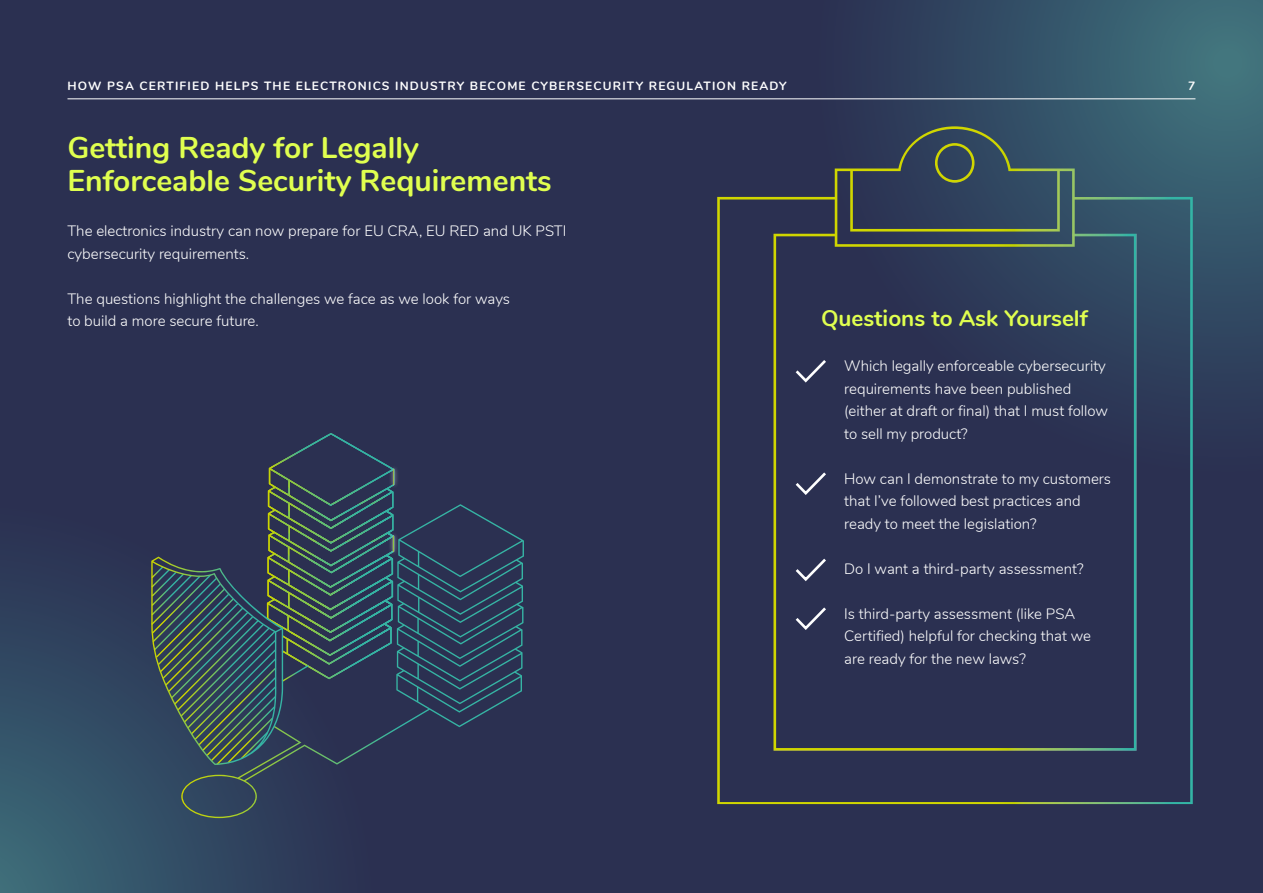
<style>
.page{position:relative;width:1263px;height:893px;background:#2b3051}
.page>*{position:absolute;margin:0;border:0;box-sizing:border-box;transform-origin:0 0}
.t1{font:700 30px/33.8px "Nunito";color:#e0ff4f}
.t2{font:700 22.5px "Nunito";color:#e0ff4f}
.t3{font:300 15px/22.5px "Nunito";color:#fff}
.t4{font:700 12px "Nunito";letter-spacing:.1em;color:#fff}
</style>
<div class="page">
<svg style="left:814px;top:0;width:449px;height:476px"></svg>
<svg style="left:0;top:501px;width:377px;height:392px"></svg>
<hr style="left:68px;top:98px;width:1127px;height:1px;background:#fff">
<img style="left:113px;top:433px;width:411px;height:424px">
<svg style="left:396px;top:504px;width:64px;height:186px"></svg>
<svg style="left:151px;top:433px;width:181px;height:332px"></svg>
<img style="left:717px;top:126px;width:476px;height:678px">
<p class="t4" style="left:67px;top:77px;width:721px">HOW PSA CERTIFIED HELPS THE ELECTRONICS INDUSTRY BECOME CYBERSECURITY REGULATION READY</p>
<p class="t4" style="left:1188px;top:77px;width:9px">7</p>
<h1 class="t1" style="left:67px;top:128px;width:486px">Getting Ready for Legally<br>Enforceable Security Requirements</h1>
<p class="t3" style="left:67px;top:219px;width:500px">The electronics industry can now prepare for EU CRA, EU RED and UK PSTI cybersecurity requirements.</p>
<p class="t3" style="left:67px;top:286px;width:444px">The questions highlight the challenges we face as we look for ways to build a more secure future.</p>
<h2 class="t2" style="left:821px;top:302px;width:268px">Questions to Ask Yourself</h2>
<p class="t3" style="left:844px;top:354px;width:265px">Which legally enforceable cybersecurity requirements have been published (either at draft or final) that I must follow to sell my product?</p>
<p class="t3" style="left:844px;top:466px;width:268px">How can I demonstrate to my customers that I’ve followed best practices and ready to meet the legislation?</p>
<p class="t3" style="left:844px;top:556px;width:241px">Do I want a third-party assessment?</p>
<p class="t3" style="left:844px;top:601px;width:248px">Is third-party assessment (like PSA<br>Certified) helpful for checking that we are ready for the new laws?</p>
</div>
